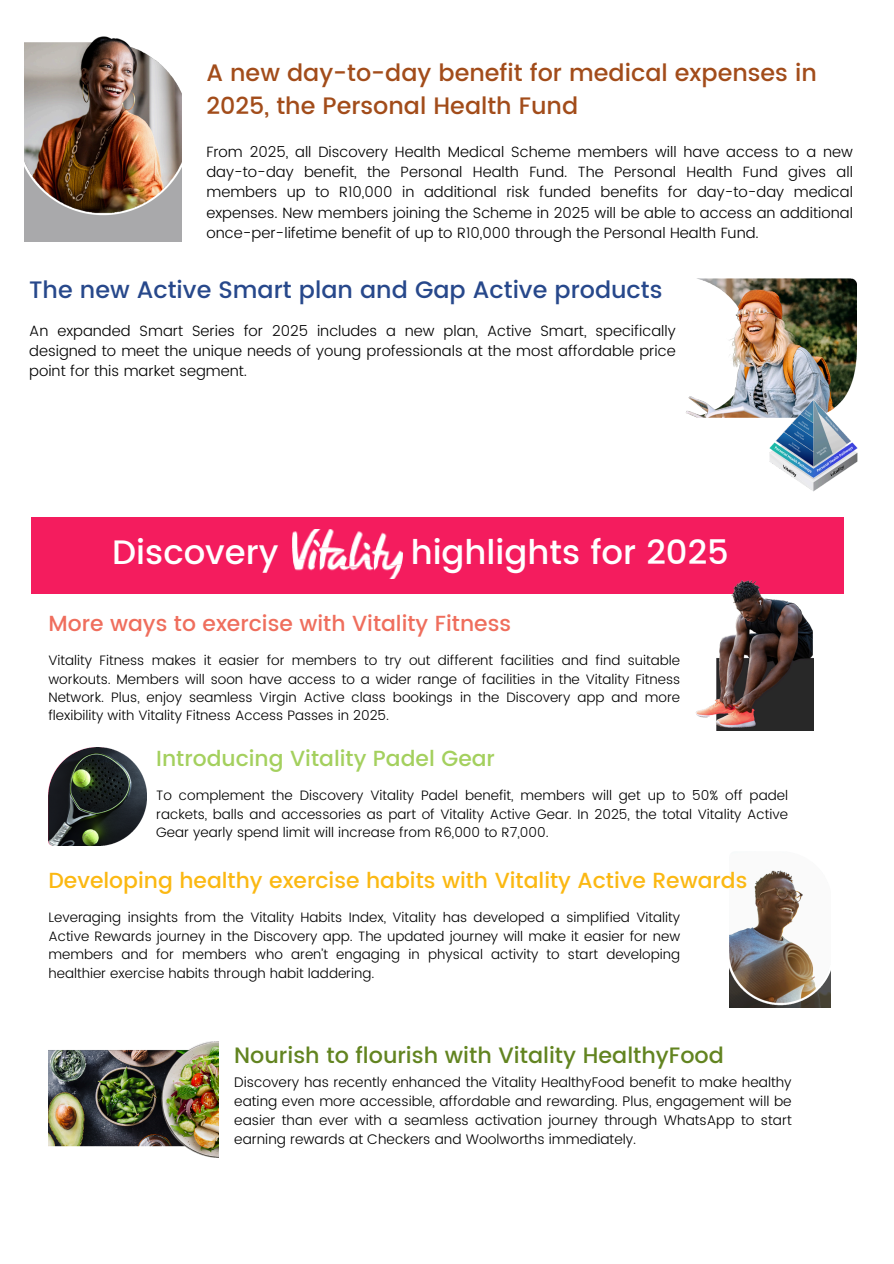
<style>
.page{position:relative;width:894px;height:1264px;background:#fff}
.page>*{position:absolute;margin:0;border:0;box-sizing:border-box;transform-origin:0 0}
.t1{font:500 33.9px "Poppins";color:#fff}
.t2{font:500 23.85px/32.4px "Poppins";color:#a24c1a}
.t3{font:500 23.85px "Poppins";color:#27488b}
.t4{font:500 22.2px "Poppins";color:#628420}
.t5{font:500 21.9px "Poppins";color:#fbb812}
.t6{font:500 21.9px "Poppins";color:#ef6e5d}
.t7{font:500 21.9px "Poppins";color:#a4d05e}
.t8{font:300 14.85px/20.1px "Poppins";color:#000;text-align:justify}
.t9{font:300 13.95px/18.8px "Poppins";color:#000;text-align:justify}
.t10{font:300 13.65px/18.5px "Poppins";color:#000;text-align:justify}
</style>
<div class="page">
<img style="left:24px;top:36px;width:158px;height:206px">
<img style="left:686px;top:278px;width:172px;height:214px">
<div style="left:31px;top:517px;width:812px;height:76px;background:#f41c5e"></div>
<img style="left:292px;top:529px;width:110px;height:49px">
<img style="left:692px;top:580px;width:121px;height:150px">
<img style="left:48px;top:747px;width:98px;height:98px">
<img style="left:729px;top:870px;width:101px;height:137px">
<img style="left:48px;top:1041px;width:170px;height:116px">
<p class="t2" style="left:206px;top:57px;width:611px">A new day-to-day benefit for medical expenses in<br>2025, the Personal Health Fund</p>
<h2 class="t8" style="left:206px;top:142px;width:647px">From 2025, all Discovery Health Medical Scheme members will have access to a new day-to-day benefit, the Personal Health Fund. The Personal Health Fund gives all members up to R10,000 in additional risk funded benefits for day-to-day medical expenses. New members joining the Scheme in 2025 will be able to access an additional once-per-lifetime benefit of up to R10,000 through the Personal Health Fund.</h2>
<p class="t3" style="left:29px;top:276px;width:634px">The new Active Smart plan and Gap Active products</p>
<p class="t8" style="left:29px;top:320px;width:647px">An expanded Smart Series for 2025 includes a new plan, Active Smart, specifically designed to meet the unique needs of young professionals at the most affordable price point for this market segment.</p>
<p class="t1" style="left:112px;top:532px;width:168px">Discovery</p>
<p class="t1" style="left:410px;top:532px;width:319px">highlights for 2025</p>
<h2 class="t6" style="left:48px;top:610px;width:464px">More ways to exercise with Vitality Fitness</h2>
<p class="t10" style="left:48px;top:651px;width:633px">Vitality Fitness makes it easier for members to try out different facilities and find suitable workouts. Members will soon have access to a wider range of facilities in the Vitality Fitness Network. Plus, enjoy seamless Virgin Active class bookings in the Discovery app and more flexibility with Vitality Fitness Access Passes in 2025.</p>
<p class="t7" style="left:156px;top:745px;width:340px">Introducing Vitality Padel Gear</p>
<p class="t10" style="left:156px;top:786px;width:633px">To complement the Discovery Vitality Padel benefit, members will get up to 50% off padel rackets, balls and accessories as part of Vitality Active Gear. In 2025, the total Vitality Active Gear yearly spend limit will increase from R6,000 to R7,000.</p>
<p class="t5" style="left:48px;top:867px;width:700px">Developing healthy exercise habits with Vitality Active Rewards</p>
<h2 class="t10" style="left:48px;top:908px;width:633px">Leveraging insights from the Vitality Habits Index, Vitality has developed a simplified Vitality Active Rewards journey in the Discovery app. The updated journey will make it easier for new members and for members who aren’t engaging in physical activity to start developing healthier exercise habits through habit laddering.</h2>
<p class="t4" style="left:234px;top:1042px;width:491px">Nourish to flourish with Vitality HealthyFood</p>
<h2 class="t9" style="left:234px;top:1073px;width:558px">Discovery has recently enhanced the Vitality HealthyFood benefit to make healthy eating even more accessible, affordable and rewarding. Plus, engagement will be easier than ever with a seamless activation journey through WhatsApp to start earning rewards at Checkers and Woolworths immediately.</h2>
</div>
